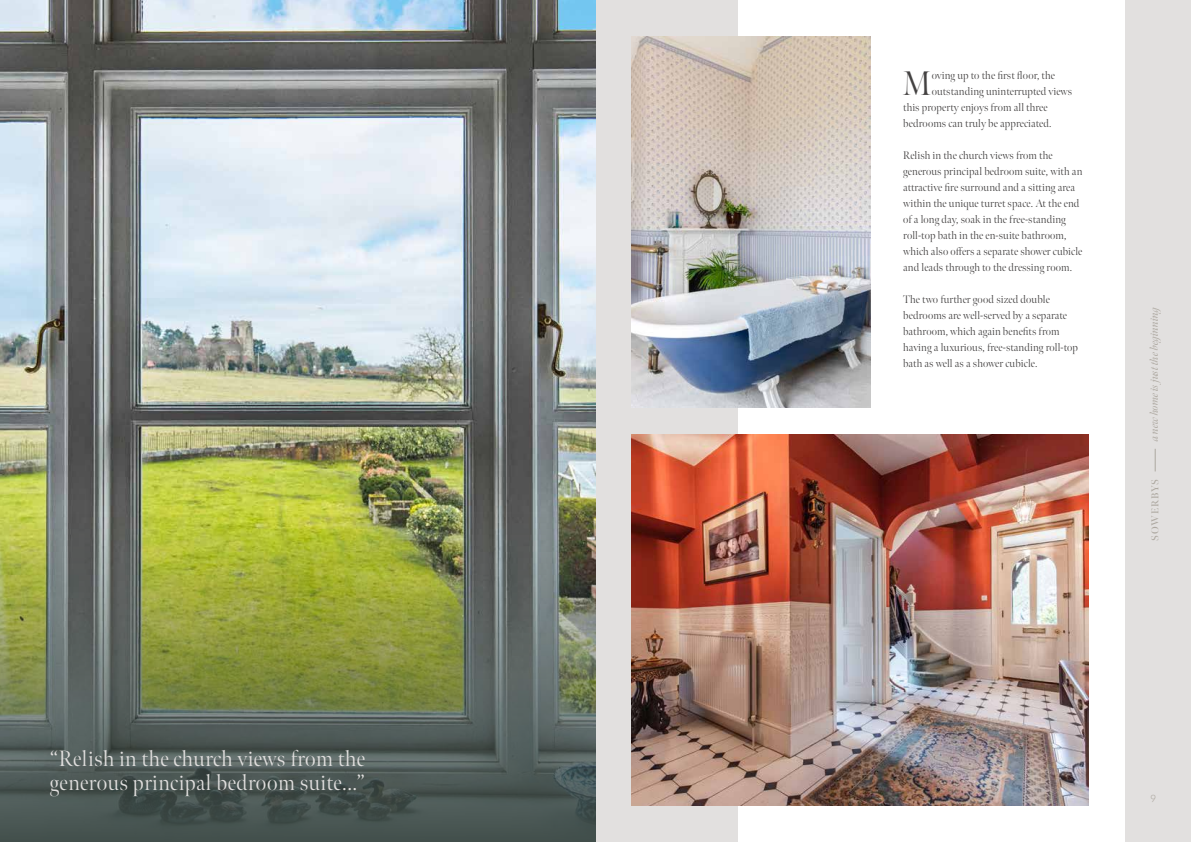
<style>
.page{position:relative;width:1191px;height:842px;background:#fff}
.page>*{position:absolute;margin:0;border:0;box-sizing:border-box;transform-origin:0 0}
.t1{font:300 34px "Meno Banner";color:#434141}
.t2{font:300 22px/24px "Meno Banner";letter-spacing:.02em;color:#e1dfde}
.t3{font:300 11px/16px "Meno Banner";letter-spacing:.01em;color:#434141}
.t4{font:italic 11px "Meno Banner";letter-spacing:-.01em;color:#ada8a0}
.t5{font:600 10px "Meno Banner";letter-spacing:.08em;color:#ada8a0}
.t6{font:300 10px "Quasimoda";color:#ada8a0}
</style>
<div class="page">
<div style="left:595px;top:0;width:596px;height:842px;background:#e2e0df"></div>
<svg style="left:1155px;top:449px;width:1px;height:22px"></svg>
<div style="left:737px;top:0;width:387px;height:842px;background:#fff"></div>
<img style="left:0;top:0;width:595px;height:514px">
<img style="left:631px;top:37px;width:239px;height:370px">
<img style="left:0;top:514px;width:595px;height:328px">
<img style="left:631px;top:434px;width:457px;height:372px">
<h2 class="t2" style="left:50px;top:746px;width:317px">“Relish in the church views from the generous principal bedroom suite...”</h2>
<h1 class="t1" style="left:902px;top:63px;width:30px">M</h1>
<p class="t3" style="left:931px;top:68px;width:125px">oving up to the first floor, the</p>
<p class="t3" style="left:931px;top:84px;width:142px">outstanding uninterrupted views</p>
<p class="t3" style="left:903px;top:100px;width:146px">this property enjoys from all three</p>
<p class="t3" style="left:903px;top:116px;width:150px">bedrooms can truly be appreciated.</p>
<p class="t3" style="left:903px;top:148px;width:181px">Relish in the church views from the generous principal bedroom suite, with an attractive fire surround and a sitting area within the unique turret space. At the end of a long day, soak in the free-standing roll-top bath in the en-suite bathroom, which also offers a separate shower cubicle and leads through to the dressing room.</p>
<p class="t3" style="left:903px;top:292px;width:176px">The two further good sized double bedrooms are well-served by a separate bathroom, which again benefits from having a luxurious, free-standing roll-top bath as well as a shower cubicle.</p>
<p class="t4" style="left:1147px;top:441px;width:138px;rotate:-90deg">a new home is just the beginning</p>
<p class="t5" style="left:1149px;top:541px;width:63px;rotate:-90deg">SOWERBYS</p>
<p class="t6" style="left:1150px;top:791px;width:7px">9</p>
</div>
